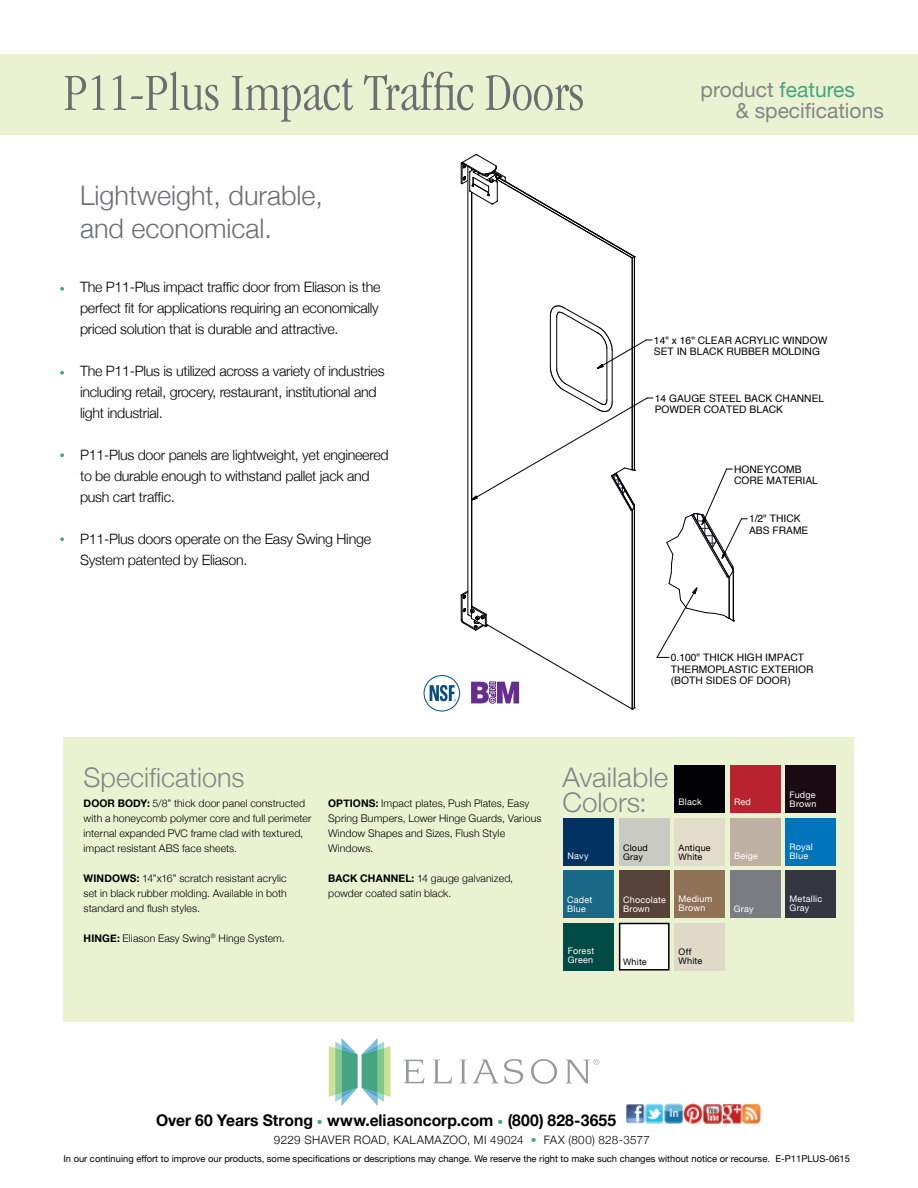
<style>
.page{position:relative;width:918px;height:1188px;background:#fff}
.page>*{position:absolute;margin:0;border:0;box-sizing:border-box;transform-origin:0 0}
.t1{font:300 condensed 54px "ITC Garamond Std";color:#6d6e71}
.t2{font:300 27px/33px "Helvetica Neue";color:#6d6e71}
.t3{font:300 27px/25px "Helvetica Neue";color:#848688}
.t4{font:21px/21px "Helvetica Neue";color:#848688}
.t5{font:700 16.2px "Helvetica Neue";color:#000}
.t6{font:300 14.25px/21px "Helvetica Neue";letter-spacing:-.02em;color:#000}
.t7{font:300 11.7px "Helvetica Neue";letter-spacing:.03em;color:#000}
.t8{font:300 10.5px/15px "Helvetica Neue";letter-spacing:.01em;color:#000}
.t9{font:10.35px/11.6px "Helvetica";letter-spacing:.005em;color:#000}
.t10{font:9.3px "Helvetica Neue";color:#000}
.t11{font:9px/9px "Helvetica Neue";letter-spacing:.025em;color:#fff}
.t12{font:9px/9px "Helvetica Neue";letter-spacing:.025em;color:#000}
.s1{color:#45a582}
.s2{font-weight:700}
.s3{font-weight:300;font-size:11.7px;color:#45a582}
</style>
<div class="page">
<hr style="left:634px;top:257px;width:1px;height:213px;background:#000">
<hr style="left:632px;top:258px;width:1px;height:212px;background:#000">
<hr style="left:472px;top:192px;width:1px;height:415px;background:#000">
<hr style="left:471px;top:192px;width:1px;height:415px;background:#000">
<svg style="left:461px;top:154px;width:174px;height:104px"></svg>
<hr style="left:468px;top:167px;width:1px;height:447px;background:#000">
<div style="left:63px;top:738px;width:791px;height:284px;background:#ebf2d1"></div>
<div style="left:0;top:54px;width:918px;height:81px;background:#ebf2d1"></div>
<div style="left:424px;top:675px;width:36px;height:37px;border:1px solid #084e86;border-radius:50%"></div>
<svg style="left:430px;top:306px;width:317px;height:404px"></svg>
<svg style="left:60px;top:287px;width:4px;height:4px"></svg>
<svg style="left:60px;top:371px;width:4px;height:4px"></svg>
<svg style="left:60px;top:453px;width:4px;height:4px"></svg>
<svg style="left:60px;top:537px;width:4px;height:4px"></svg>
<svg style="left:404px;top:1060px;width:21px;height:23px"></svg>
<svg style="left:433px;top:1059px;width:19px;height:24px"></svg>
<svg style="left:460px;top:1059px;width:7px;height:25px"></svg>
<svg style="left:473px;top:1059px;width:25px;height:25px"></svg>
<svg style="left:504px;top:1059px;width:19px;height:25px"></svg>
<svg style="left:531px;top:1059px;width:26px;height:25px"></svg>
<svg style="left:566px;top:1059px;width:33px;height:25px"></svg>
<svg style="left:329px;top:1038px;width:61px;height:68px"></svg>
<img style="left:626px;top:1103px;width:134px;height:21px">
<div style="left:674px;top:870px;width:51px;height:48px;background:#907257"></div>
<div style="left:619px;top:818px;width:51px;height:48px;background:#c9cbc3"></div>
<div style="left:674px;top:818px;width:51px;height:48px;background:#e2ddcb"></div>
<div style="left:563px;top:818px;width:51px;height:48px;background:#003262"></div>
<div style="left:619px;top:870px;width:51px;height:48px;background:#574239"></div>
<div style="left:674px;top:765px;width:51px;height:48px;background:#000005"></div>
<div style="left:730px;top:818px;width:51px;height:48px;background:#beb0a3"></div>
<div style="left:564px;top:923px;width:50px;height:48px;background:#004b45"></div>
<div style="left:563px;top:870px;width:51px;height:48px;background:#1a6887"></div>
<div style="left:620px;top:923px;width:49px;height:47px;background:#fff"></div>
<div style="left:619px;top:923px;width:51px;height:48px;border:2px solid #000"></div>
<div style="left:730px;top:765px;width:51px;height:48px;background:#b8232f"></div>
<div style="left:785px;top:818px;width:51px;height:48px;background:#0075bc"></div>
<div style="left:785px;top:870px;width:51px;height:48px;background:#343741"></div>
<div style="left:674px;top:923px;width:51px;height:47px;background:#ded9c9"></div>
<div style="left:785px;top:765px;width:51px;height:48px;background:#1a0b12"></div>
<div style="left:730px;top:870px;width:51px;height:48px;background:#797d82"></div>
<h1 class="t1" style="left:63px;top:63px;width:522px">P11-Plus Impact Traffic Doors</h1>
<h3 class="t4" style="left:736px;top:79px;width:150px;text-indent:-35px">product <span class="s1">features<br></span>&amp; specifications</h3>
<h2 class="t2" style="left:80px;top:178px;width:245px">Lightweight, durable, and economical.</h2>
<h3 class="t6" style="left:80px;top:276px;width:302px;text-align:justify">The P11-Plus impact traffic door from Eliason is the perfect fit for applications requiring an economically priced solution that is durable and attractive.</h3>
<h3 class="t6" style="left:80px;top:360px;width:306px">The P11-Plus is utilized across a variety of industries including retail, grocery, restaurant, institutional and light industrial.</h3>
<h3 class="t6" style="left:80px;top:444px;width:310px">P11-Plus door panels are lightweight, yet engineered to be durable enough to withstand pallet jack and push cart traffic.</h3>
<h3 class="t6" style="left:80px;top:528px;width:293px">P11-Plus doors operate on the Easy Swing Hinge<br>System patented by Eliason.</h3>
<p class="t9" style="left:654px;top:335px;width:175px">14" x 16" CLEAR ACRYLIC WINDOW<br>SET IN BLACK RUBBER MOLDING</p>
<p class="t9" style="left:655px;top:393px;width:171px">14 GAUGE STEEL BACK CHANNEL<br>POWDER COATED BLACK</p>
<p class="t9" style="left:734px;top:464px;width:85px">HONEYCOMB<br>CORE MATERIAL</p>
<p class="t9" style="left:749px;top:513px;width:61px">1/2" THICK<br>ABS FRAME</p>
<p class="t9" style="left:671px;top:652px;width:144px">0.100" THICK HIGH IMPACT<br>THERMOPLASTIC EXTERIOR (BOTH SIDES OF DOOR)</p>
<h2 class="t3" style="left:84px;top:764px;width:163px">Specifications</h2>
<p class="t8" style="left:84px;top:795px;width:229px"><span class="s2">DOOR BODY:</span> 5/8” thick door panel constructed with a honeycomb polymer core and full perimeter internal expanded PVC frame clad with textured, impact resistant ABS face sheets.</p>
<p class="t8" style="left:84px;top:870px;width:205px;text-align:justify"><span class="s2">WINDOWS:</span> 14”x16” scratch resistant acrylic set in black rubber molding. Available in both standard and flush styles.</p>
<p class="t8" style="left:84px;top:930px;width:203px"><span class="s2">HINGE:</span> Eliason Easy Swing<sup>®</sup> Hinge System.</p>
<p class="t8" style="left:328px;top:795px;width:215px"><span class="s2">OPTIONS:</span> Impact plates, Push Plates, Easy Spring Bumpers, Lower Hinge Guards, Various Window Shapes and Sizes, Flush Style Windows.</p>
<p class="t8" style="left:328px;top:870px;width:186px"><span class="s2">BACK CHANNEL:</span> 14 gauge galvanized, powder coated satin black.</p>
<h2 class="t3" style="left:563px;top:764px;width:107px">Available<br>Colors:</h2>
<p class="t11" style="left:679px;top:797px;width:25px">Black</p>
<p class="t12" style="left:623px;top:843px;width:26px">Cloud<br>Gray</p>
<p class="t12" style="left:679px;top:843px;width:34px">Antique</p>
<p class="t11" style="left:568px;top:851px;width:23px">Navy</p>
<p class="t12" style="left:679px;top:852px;width:25px">White</p>
<p class="t11" style="left:623px;top:895px;width:44px">Chocolate<br>Brown</p>
<p class="t11" style="left:679px;top:894px;width:35px">Medium<br>Brown</p>
<p class="t11" style="left:567px;top:895px;width:27px">Cadet<br>Blue</p>
<p class="t11" style="left:568px;top:947px;width:28px">Forest<br>Green</p>
<p class="t12" style="left:623px;top:957px;width:25px">White</p>
<p class="t12" style="left:679px;top:947px;width:25px">Off<br>White</p>
<p class="t11" style="left:734px;top:797px;width:18px">Red</p>
<p class="t11" style="left:734px;top:851px;width:25px">Beige</p>
<p class="t11" style="left:734px;top:904px;width:21px">Gray</p>
<p class="t11" style="left:790px;top:790px;width:28px">Fudge<br>Brown</p>
<p class="t11" style="left:790px;top:842px;width:25px">Royal<br>Blue</p>
<p class="t11" style="left:790px;top:895px;width:34px">Metallic<br>Gray</p>
<h3 class="t5" style="left:156px;top:1110px;width:462px">Over 60 Years Strong <span class="s3">•</span> www.eliasoncorp.com <span class="s3">•</span> (800) 828-3655</h3>
<p class="t7" style="left:274px;top:1132px;width:378px">9229 SHAVER ROAD, KALAMAZOO, MI 49024 <span class="s1">•</span> FAX (800) 828-3577</p>
<p class="t10" style="left:63px;top:1154px;width:788px">In our continuing effort to improve our products, some specifications or descriptions may change. We reserve the right to make such changes without notice or recourse. E-P11PLUS-0615</p>
</div>
